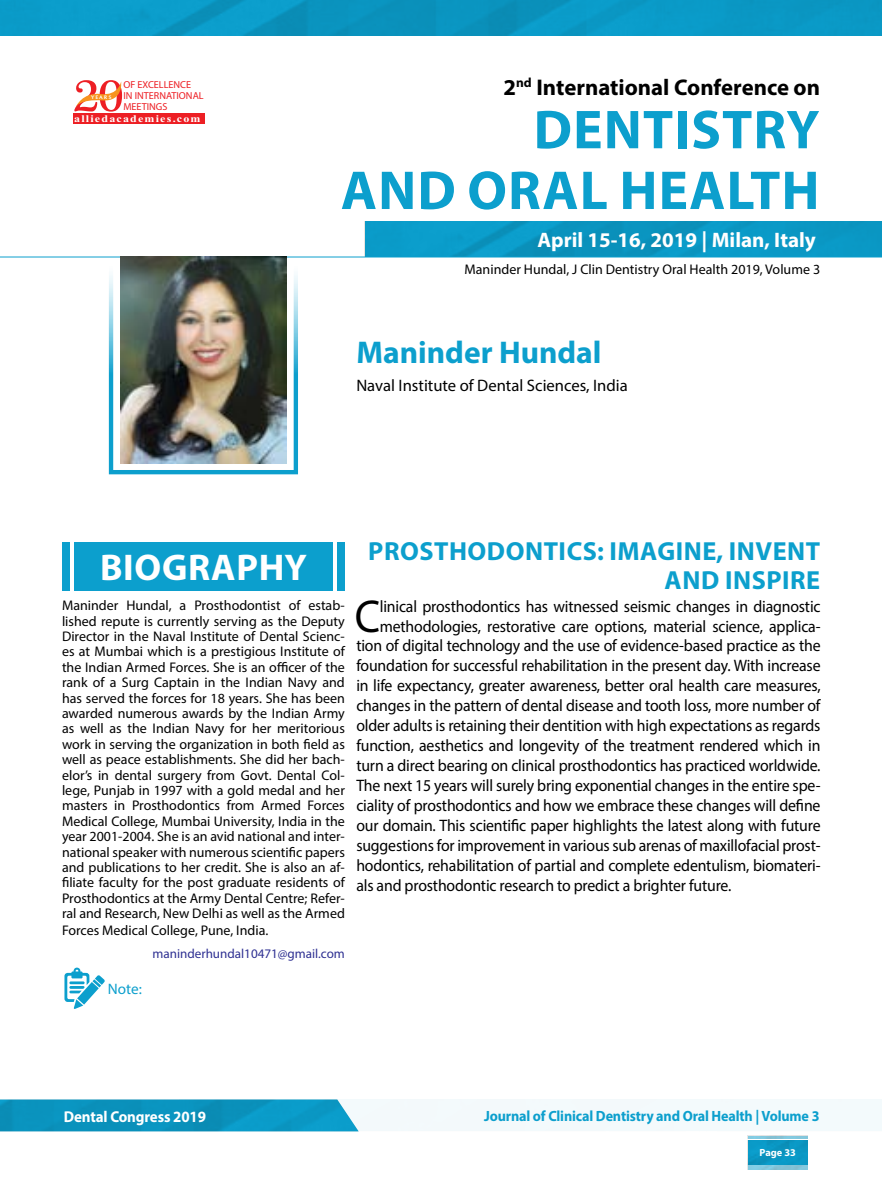
<style>
.page{position:relative;width:882px;height:1197px;background:#fff}
.page>*{position:absolute;margin:0;border:0;box-sizing:border-box;transform-origin:0 0}
.t1{font:700 55.3px/60.7px "Myriad Pro";letter-spacing:.02em;color:#0c9fcd;text-align:right}
.t2{font:46.2px "Myriad Pro";color:#000;scale:.95 1}
.t3{font:700 37.27px "Myriad Pro";letter-spacing:.02em;color:#fff}
.t4{font:700 31.5px "Myriad Pro";color:#0c9fcd}
.t5{font:700 26.25px/28.9px "Myriad Pro";letter-spacing:.02em;color:#0c9fcd;text-align:right}
.t6{font:700 22.75px "Myriad Pro";color:#000}
.t7{font:700 21px "Myriad Pro";color:#fff}
.t8{font:16.62px "Myriad Pro";letter-spacing:-.01em;color:#000;scale:.95 1}
.t9{font:16.62px "Myriad Pro";letter-spacing:-.01em;color:#000}
.t10{font:700 15.75px "Myriad Pro";letter-spacing:-.01em;color:#fff;scale:.95 1}
.t11{font:15.22px "Myriad Pro";color:#0c9fcd}
.t12{font:700 14.88px "Myriad Pro";letter-spacing:-.01em;color:#0c9fcd;scale:.95 1}
.t13{font:14px/15.4px "Myriad Pro";color:#000;text-align:justify}
.t14{font:13.12px "Myriad Pro";color:#2e3092}
.t15{font:700 10.33px "Myriad Pro";color:#fff}
.t16{font:10.15px/10.8px "Myriad Pro";color:#ed1f24}
.t17{font:700 10.15px "Times New Roman";letter-spacing:.1em;color:#fff;scale:1.18 1}
.t18{font:5.25px "Oregon LDO Black";letter-spacing:.24em;color:#fff;scale:1.06 1}
</style>
<div class="page">
<img style="left:748px;top:1140px;width:60px;height:24px">
<hr style="left:748px;top:1136px;width:60px;height:3px;background:#0c9fcd">
<img style="left:0;top:1100px;width:359px;height:31px">
<svg style="left:64px;top:967px;width:41px;height:42px"></svg>
<img style="left:365px;top:222px;width:517px;height:35px">
<div style="left:73px;top:113px;width:132px;height:11px;background:#ed1f24"></div>
<svg style="left:74px;top:80px;width:49px;height:32px"></svg>
<hr style="left:0;top:257px;width:882px;height:1px;background:#0c9fcd">
<img style="left:0;top:0;width:882px;height:35px">
<div style="left:109px;top:263px;width:189px;height:211px;border:4px solid #0c9fcd"></div>
<img style="left:121px;top:257px;width:165px;height:207px">
<div style="left:74px;top:542px;width:259px;height:49px;background:#0c9fcd"></div>
<div style="left:337px;top:542px;width:8px;height:49px;background:#0c9fcd"></div>
<div style="left:62px;top:542px;width:8px;height:49px;background:#0c9fcd"></div>
<p class="t16" style="left:123px;top:79px;width:82px">OF EXCELLENCE<br>IN INTERNATIONAL<br>MEETINGS</p>
<p class="t17" style="left:74px;top:111px;width:109px">alliedacademies.com</p>
<p class="t18" style="left:91px;top:94px;width:21px">YEARS</p>
<h3 class="t6" style="left:504px;top:72px;width:318px">2<sup>nd</sup> International Conference on</h3>
<h1 class="t1" style="left:341px;top:97px;width:480px">DENTISTRY<br>AND ORAL HEALTH</h1>
<p class="t7" style="left:538px;top:226px;width:280px">April 15-16, 2019 | Milan, Italy</p>
<p class="t13" style="left:465px;top:262px;width:357px">Maninder Hundal, J Clin Dentistry Oral Health 2019, Volume 3</p>
<h3 class="t4" style="left:356px;top:332px;width:247px">Maninder Hundal</h3>
<p class="t9" style="left:356px;top:376px;width:273px">Naval Institute of Dental Sciences, India</p>
<h3 class="t3" style="left:100px;top:543px;width:208px">BIOGRAPHY</h3>
<p class="t13" style="left:62px;top:598px;width:284px">Maninder Hundal, a Prosthodontist of estab&shy;lished repute is currently serving as the Deputy Director in the Naval Institute of Dental Scienc&shy;es at Mumbai which is a prestigious Institute of the Indian Armed Forces. She is an officer of the rank of a Surg Captain in the Indian Navy and has served the forces for 18 years. She has been awarded numerous awards by the Indian Army as well as the Indian Navy for her meritorious work in serving the organization in both field as well as peace establishments. She did her bach&shy;elor’s in dental surgery from Govt. Dental Col&shy;lege, Punjab in 1997 with a gold medal and her masters in Prosthodontics from Armed Forces Medical College, Mumbai University, India in the year 2001-2004. She is an avid national and inter&shy;national speaker with numerous scientific papers and publications to her credit. She is also an af&shy;filiate faculty for the post graduate residents of Prosthodontics at the Army Dental Centre; Refer&shy;ral and Research, New Delhi as well as the Armed</p>
<p class="t13" style="left:62px;top:922px;width:208px">Forces Medical College, Pune, India.</p>
<p class="t14" style="left:152px;top:945px;width:194px">maninderhundal10471@gmail.com</p>
<p class="t11" style="left:108px;top:979px;width:35px">Note:</p>
<h3 class="t5" style="left:368px;top:536px;width:454px">PROSTHODONTICS: IMAGINE, INVENT<br>AND INSPIRE</h3>
<h2 class="t2" style="left:355px;top:588px;width:28px">C</h2>
<p class="t8" style="left:380px;top:596px;width:466px">linical prosthodontics has witnessed seismic changes in diagnostic</p>
<p class="t8" style="left:380px;top:616px;width:466px">methodologies, restorative care options, material science, applica-</p>
<p class="t8" style="left:356px;top:636px;width:490px">tion of digital technology and the use of evidence-based practice as the</p>
<p class="t8" style="left:356px;top:656px;width:490px">foundation for successful rehabilitation in the present day. With increase</p>
<p class="t8" style="left:356px;top:676px;width:490px">in life expectancy, greater awareness, better oral health care measures,</p>
<p class="t8" style="left:356px;top:695px;width:490px">changes in the pattern of dental disease and tooth loss, more number of</p>
<p class="t8" style="left:356px;top:715px;width:490px">older adults is retaining their dentition with high expectations as regards</p>
<p class="t8" style="left:356px;top:735px;width:490px">function, aesthetics and longevity of the treatment rendered which in</p>
<p class="t8" style="left:356px;top:755px;width:490px">turn a direct bearing on clinical prosthodontics has practiced worldwide.</p>
<p class="t8" style="left:356px;top:775px;width:490px">The next 15 years will surely bring exponential changes in the entire spe-</p>
<p class="t8" style="left:356px;top:795px;width:490px">ciality of prosthodontics and how we embrace these changes will define</p>
<p class="t8" style="left:356px;top:815px;width:490px">our domain. This scientific paper highlights the latest along with future</p>
<p class="t8" style="left:356px;top:835px;width:490px">suggestions for improvement in various sub arenas of maxillofacial prost-</p>
<p class="t8" style="left:356px;top:855px;width:490px">hodontics, rehabilitation of partial and complete edentulism, biomateri-</p>
<p class="t8" style="left:356px;top:875px;width:396px">als and prosthodontic research to predict a brighter future.</p>
<p class="t10" style="left:64px;top:1106px;width:151px">Dental Congress 2019</p>
<p class="t12" style="left:484px;top:1106px;width:355px">Journal of Clinical Dentistry and Oral Health | Volume 3</p>
<p class="t15" style="left:760px;top:1146px;width:38px">Page 33</p>
</div>
